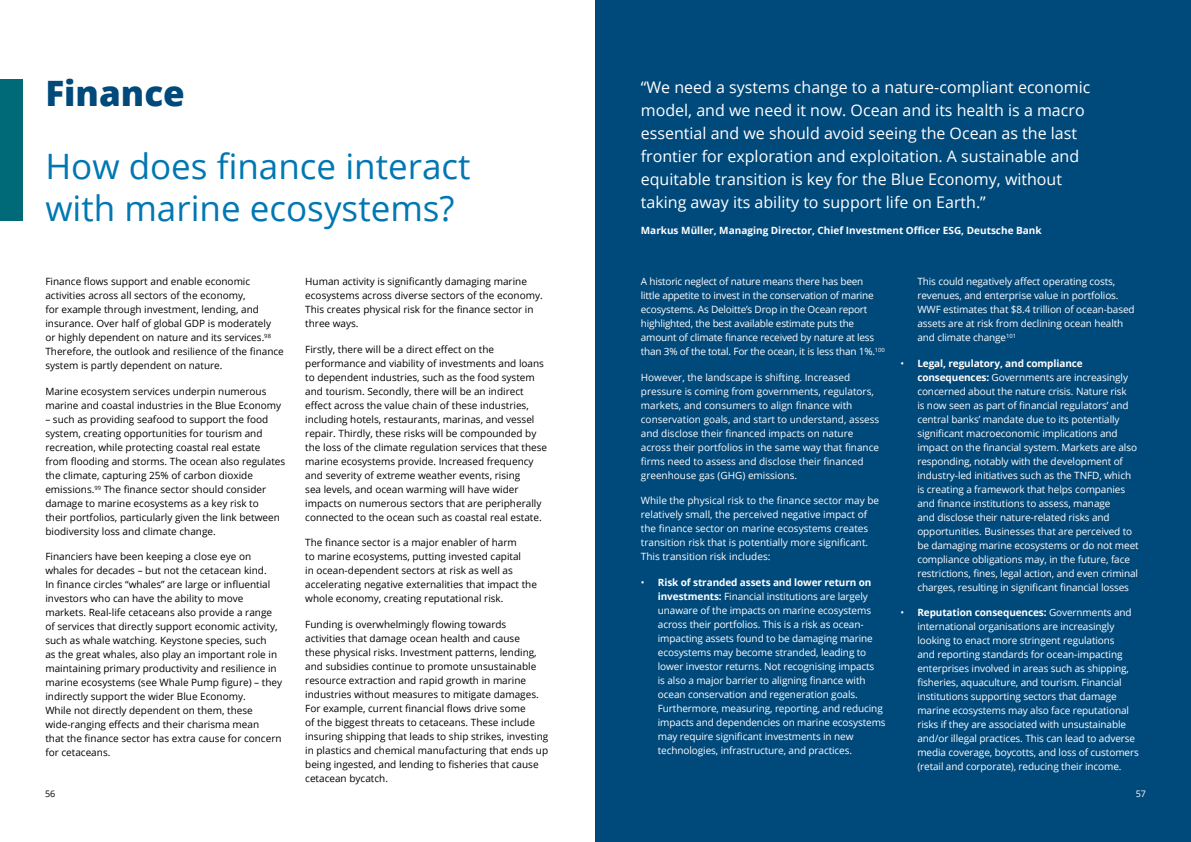
<style>
.page{position:relative;width:1191px;height:842px;background:#fff}
.page>*{position:absolute;margin:0;border:0;box-sizing:border-box;transform-origin:0 0}
.t1{font:35px/42px "Open Sans";color:#0077b3}
.t2{font:800 35px "Open Sans";color:#00497b}
.t3{font:16px/23px "Open Sans";color:#fff}
.t4{font:10px/14px "Open Sans";color:#000}
.t5{font:10px/14px "Open Sans";letter-spacing:-.01em;color:#fff}
.t6{font:700 10px "Open Sans";color:#fff}
.t7{font:9px "Open Sans";color:#000}
.t8{font:9px "Open Sans";color:#fff}
.s1{font-weight:700}
</style>
<div class="page">
<div style="left:595px;top:0;width:596px;height:842px;background:#00497b"></div>
<div style="left:0;top:79px;width:22px;height:142px;background:#006a78"></div>
<h1 class="t2" style="left:45px;top:67px;width:141px">Finance</h1>
<h1 class="t1" style="left:45px;top:145px;width:426px">How does finance interact with marine ecosystems?</h1>
<p class="t3" style="left:641px;top:75px;width:451px">“We need a systems change to a nature-compliant economic model, and we need it now. Ocean and its health is a macro essential and we should avoid seeing the Ocean as the last frontier for exploration and exploitation. A sustainable and equitable transition is key for the Blue Economy, without taking away its ability to support life on Earth.”</p>
<p class="t6" style="left:641px;top:223px;width:402px">Markus Müller, Managing Director, Chief Investment Officer ESG, Deutsche Bank</p>
<p class="t4" style="left:45px;top:275px;width:240px">Finance flows support and enable economic activities across all sectors of the economy,<br>for example through investment, lending, and insurance. Over half of global GDP is moderately<br>or highly dependent on nature and its services.<sup>98<br></sup>Therefore, the outlook and resilience of the finance system is partly dependent on nature.</p>
<p class="t4" style="left:45px;top:384px;width:237px">Marine ecosystem services underpin numerous marine and coastal industries in the Blue Economy</p>
<p class="t4" style="left:45px;top:412px;width:241px">– such as providing seafood to support the food system, creating opportunities for tourism and recreation, while protecting coastal real estate from flooding and storms. The ocean also regulates the climate, capturing 25% of carbon dioxide emissions.<sup>99</sup> The finance sector should consider damage to marine ecosystems as a key risk to<br>their portfolios, particularly given the link between biodiversity loss and climate change.</p>
<p class="t4" style="left:45px;top:549px;width:238px">Financiers have been keeping a close eye on whales for decades – but not the cetacean kind.<br>In finance circles “whales” are large or influential investors who can have the ability to move markets. Real-life cetaceans also provide a range of services that directly support economic activity, such as whale watching. Keystone species, such<br>as the great whales, also play an important role in maintaining primary productivity and resilience in marine ecosystems (see Whale Pump figure) – they indirectly support the wider Blue Economy.<br>While not directly dependent on them, these wide-ranging effects and their charisma mean<br>that the finance sector has extra cause for concern for cetaceans.</p>
<p class="t4" style="left:305px;top:275px;width:239px">Human activity is significantly damaging marine ecosystems across diverse sectors of the economy.<br>This creates physical risk for the finance sector in three ways.</p>
<p class="t4" style="left:305px;top:342px;width:243px">Firstly, there will be a direct effect on the performance and viability of investments and loans to dependent industries, such as the food system and tourism. Secondly, there will be an indirect effect across the value chain of these industries, including hotels, restaurants, marinas, and vessel repair. Thirdly, these risks will be compounded by the loss of the climate regulation services that these marine ecosystems provide. Increased frequency and severity of extreme weather events, rising<br>sea levels, and ocean warming will have wider impacts on numerous sectors that are peripherally connected to the ocean such as coastal real estate.</p>
<p class="t4" style="left:305px;top:535px;width:233px">The finance sector is a major enabler of harm<br>to marine ecosystems, putting invested capital<br>in ocean-dependent sectors at risk as well as accelerating negative externalities that impact the whole economy, creating reputational risk.</p>
<p class="t4" style="left:305px;top:617px;width:245px">Funding is overwhelmingly flowing towards activities that damage ocean health and cause<br>these physical risks. Investment patterns, lending, and subsidies continue to promote unsustainable resource extraction and rapid growth in marine industries without measures to mitigate damages.<br>For example, current financial flows drive some<br>of the biggest threats to cetaceans. These include insuring shipping that leads to ship strikes, investing in plastics and chemical manufacturing that ends up being ingested, and lending to fisheries that cause cetacean bycatch.</p>
<p class="t5" style="left:641px;top:275px;width:245px">A historic neglect of nature means there has been little appetite to invest in the conservation of marine ecosystems. As Deloitte’s Drop in the Ocean report highlighted, the best available estimate puts the amount of climate finance received by nature at less than 3% of the total. For the ocean, it is less than 1%.<sup>100</sup></p>
<p class="t5" style="left:641px;top:370px;width:240px">However, the landscape is shifting. Increased pressure is coming from governments, regulators, markets, and consumers to align finance with conservation goals, and start to understand, assess and disclose their financed impacts on nature across their portfolios in the same way that finance firms need to assess and disclose their financed greenhouse gas (GHG) emissions.</p>
<p class="t5" style="left:641px;top:493px;width:240px">While the physical risk to the finance sector may be relatively small, the perceived negative impact of the finance sector on marine ecosystems creates transition risk that is potentially more significant.<br>This transition risk includes:</p>
<p class="t5" style="left:658px;top:575px;width:229px;text-indent:-17px">• <span class="s1">Risk of stranded assets and lower return on investments:</span> Financial institutions are largely unaware of the impacts on marine ecosystems across their portfolios. This is a risk as ocean&shy;impacting assets found to be damaging marine ecosystems may become stranded, leading to lower investor returns. Not recognising impacts<br>is also a major barrier to aligning finance with ocean conservation and regeneration goals.<br>Furthermore, measuring, reporting, and reducing impacts and dependencies on marine ecosystems may require significant investments in new technologies, infrastructure, and practices.</p>
<p class="t5" style="left:917px;top:275px;width:219px">This could negatively affect operating costs, revenues, and enterprise value in portfolios.<br>WWF estimates that $8.4 trillion of ocean-based assets are at risk from declining ocean health and climate change<sup>101</sup></p>
<p class="t5" style="left:917px;top:356px;width:223px;text-indent:-17px">• <span class="s1">Legal, regulatory, and compliance consequences:</span> Governments are increasingly concerned about the nature crisis. Nature risk<br>is now seen as part of financial regulators’ and central banks’ mandate due to its potentially significant macroeconomic implications and impact on the financial system. Markets are also responding, notably with the development of industry-led initiatives such as the TNFD, which is creating a framework that helps companies and finance institutions to assess, manage<br>and disclose their nature-related risks and opportunities. Businesses that are perceived to be damaging marine ecosystems or do not meet compliance obligations may, in the future, face restrictions, fines, legal action, and even criminal charges, resulting in significant financial losses</p>
<p class="t5" style="left:917px;top:605px;width:223px;text-indent:-17px">• <span class="s1">Reputation consequences:</span> Governments and international organisations are increasingly looking to enact more stringent regulations<br>and reporting standards for ocean-impacting enterprises involved in areas such as shipping, fisheries, aquaculture, and tourism. Financial institutions supporting sectors that damage marine ecosystems may also face reputational risks if they are associated with unsustainable and/or illegal practices. This can lead to adverse media coverage, boycotts, and loss of customers (retail and corporate), reducing their income.</p>
<p class="t7" style="left:45px;top:787px;width:12px">56</p>
<p class="t8" style="left:1135px;top:787px;width:12px">57</p>
</div>
